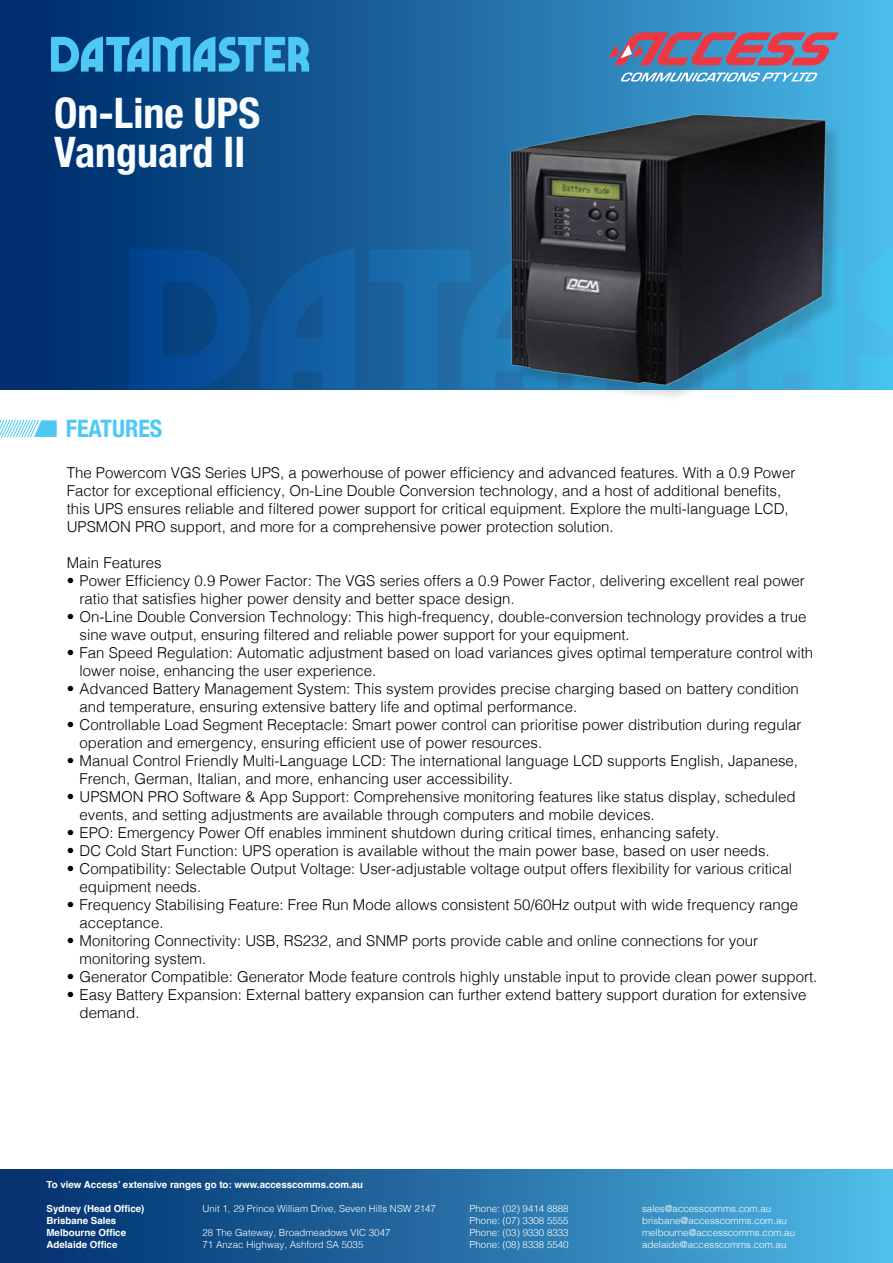
<style>
.page{position:relative;width:893px;height:1263px;background:#fff}
.page>*{position:absolute;margin:0;border:0;box-sizing:border-box;transform-origin:0 0}
.t1{font:700 condensed 42px/39px "Helvetica Neue";color:#fafdff}
.Paragraph_title{font:700 condensed 24px "Helvetica Neue";color:#4ec9f5}
.Paragraph_text{font:300 15px/18px "Helvetica";color:#000}
.t2{font:300 9.75px "Helvetica";color:#fff}
.t3{font:700 9.75px "Helvetica";color:#fff}
</style>
<div class="page">
<div style="left:0;top:1169px;width:893px;height:94px;background:linear-gradient(to right,#002a69,#4eb8e5)"></div>
<div style="left:0;top:0;width:893px;height:390px;background:linear-gradient(to right,#002464,#49b6e5)"></div>
<svg style="left:259px;top:247px;width:97px;height:142px;background:#115a9c"></svg>
<svg style="left:369px;top:247px;width:20px;height:142px;background:#19609c"></svg>
<svg style="left:129px;top:249px;width:123px;height:140px;background:#05488e"></svg>
<svg style="left:51px;top:36px;width:258px;height:36px;background:#3193c6"></svg>
<svg style="left:0;top:419px;width:57px;height:19px"></svg>
<img style="left:389px;top:3px;width:504px;height:394px">
<p class="t1" style="left:54px;top:90px;width:208px">On-Line UPS<br>Vanguard II</p>
<p class="Paragraph_title" style="left:66px;top:409px;width:98px">FEATURES</p>
<p class="Paragraph_text" style="left:67px;top:462px;width:730px">The Powercom VGS Series UPS, a powerhouse of power efficiency and advanced features. With a 0.9 Power Factor for exceptional efficiency, On-Line Double Conversion technology, and a host of additional benefits, this UPS ensures reliable and filtered power support for critical equipment. Explore the multi-language LCD, UPSMON PRO support, and more for a comprehensive power protection solution.</p>
<p class="Paragraph_text" style="left:67px;top:552px;width:97px">Main Features</p>
<p class="Paragraph_text" style="left:80px;top:570px;width:727px;text-indent:-13px">• Power Efficiency 0.9 Power Factor: The VGS series offers a 0.9 Power Factor, delivering excellent real power ratio that satisfies higher power density and better space design.</p>
<p class="Paragraph_text" style="left:80px;top:606px;width:728px;text-indent:-13px">• On-Line Double Conversion Technology: This high-frequency, double-conversion technology provides a true sine wave output, ensuring filtered and reliable power support for your equipment.</p>
<p class="Paragraph_text" style="left:80px;top:642px;width:735px;text-indent:-13px">• Fan Speed Regulation: Automatic adjustment based on load variances gives optimal temperature control with lower noise, enhancing the user experience.</p>
<p class="Paragraph_text" style="left:80px;top:678px;width:721px;text-indent:-13px">• Advanced Battery Management System: This system provides precise charging based on battery condition and temperature, ensuring extensive battery life and optimal performance.</p>
<p class="Paragraph_text" style="left:80px;top:714px;width:723px;text-indent:-13px">• Controllable Load Segment Receptacle: Smart power control can prioritise power distribution during regular operation and emergency, ensuring efficient use of power resources.</p>
<p class="Paragraph_text" style="left:80px;top:750px;width:720px;text-indent:-13px">• Manual Control Friendly Multi-Language LCD: The international language LCD supports English, Japanese,<br>French, German, Italian, and more, enhancing user accessibility.</p>
<p class="Paragraph_text" style="left:80px;top:786px;width:718px;text-indent:-13px">• UPSMON PRO Software &amp; App Support: Comprehensive monitoring features like status display, scheduled events, and setting adjustments are available through computers and mobile devices.</p>
<p class="Paragraph_text" style="left:67px;top:822px;width:654px">• EPO: Emergency Power Off enables imminent shutdown during critical times, enhancing safety.</p>
<p class="Paragraph_text" style="left:67px;top:840px;width:704px">• DC Cold Start Function: UPS operation is available without the main power base, based on user needs.</p>
<p class="Paragraph_text" style="left:80px;top:858px;width:714px;text-indent:-13px">• Compatibility: Selectable Output Voltage: User-adjustable voltage output offers flexibility for various critical equipment needs.</p>
<p class="Paragraph_text" style="left:80px;top:894px;width:720px;text-indent:-13px">• Frequency Stabilising Feature: Free Run Mode allows consistent 50/60Hz output with wide frequency range acceptance.</p>
<p class="Paragraph_text" style="left:80px;top:930px;width:680px;text-indent:-13px">• Monitoring Connectivity: USB, RS232, and SNMP ports provide cable and online connections for your monitoring system.</p>
<p class="Paragraph_text" style="left:67px;top:966px;width:752px">• Generator Compatible: Generator Mode feature controls highly unstable input to provide clean power support.</p>
<p class="Paragraph_text" style="left:80px;top:984px;width:728px;text-indent:-13px">• Easy Battery Expansion: External battery expansion can further extend battery support duration for extensive demand.</p>
<p class="t3" style="left:46px;top:1178px;width:318px">To view Access’ extensive ranges go to: www.accesscomms.com.au</p>
<p class="t3" style="left:46px;top:1202px;width:100px">Sydney (Head Office)</p>
<p class="t2" style="left:203px;top:1200px;width:235px">Unit 1, 29 Prince William Drive, Seven Hills NSW 2147</p>
<p class="t2" style="left:470px;top:1200px;width:101px">Phone: (02) 9414 8888</p>
<p class="t2" style="left:642px;top:1200px;width:131px">sales@accesscomms.com.au</p>
<p class="t3" style="left:46px;top:1214px;width:71px">Brisbane Sales</p>
<p class="t2" style="left:470px;top:1212px;width:101px">Phone: (07) 3308 5555</p>
<p class="t2" style="left:642px;top:1212px;width:146px">brisbane@accesscomms.com.au</p>
<p class="t3" style="left:46px;top:1226px;width:81px">Melbourne Office</p>
<p class="t2" style="left:203px;top:1224px;width:190px">28 The Gateway, Broadmeadows VIC 3047</p>
<p class="t2" style="left:470px;top:1224px;width:101px">Phone: (03) 9330 8333</p>
<p class="t2" style="left:642px;top:1224px;width:155px">melbourne@accesscomms.com.au</p>
<p class="t3" style="left:46px;top:1238px;width:72px">Adelaide Office</p>
<p class="t2" style="left:202px;top:1236px;width:162px">71 Anzac Highway, Ashford SA 5035</p>
<p class="t2" style="left:470px;top:1236px;width:101px">Phone: (08) 8338 5540</p>
<p class="t2" style="left:642px;top:1236px;width:146px">adelaide@accesscomms.com.au</p>
</div>
